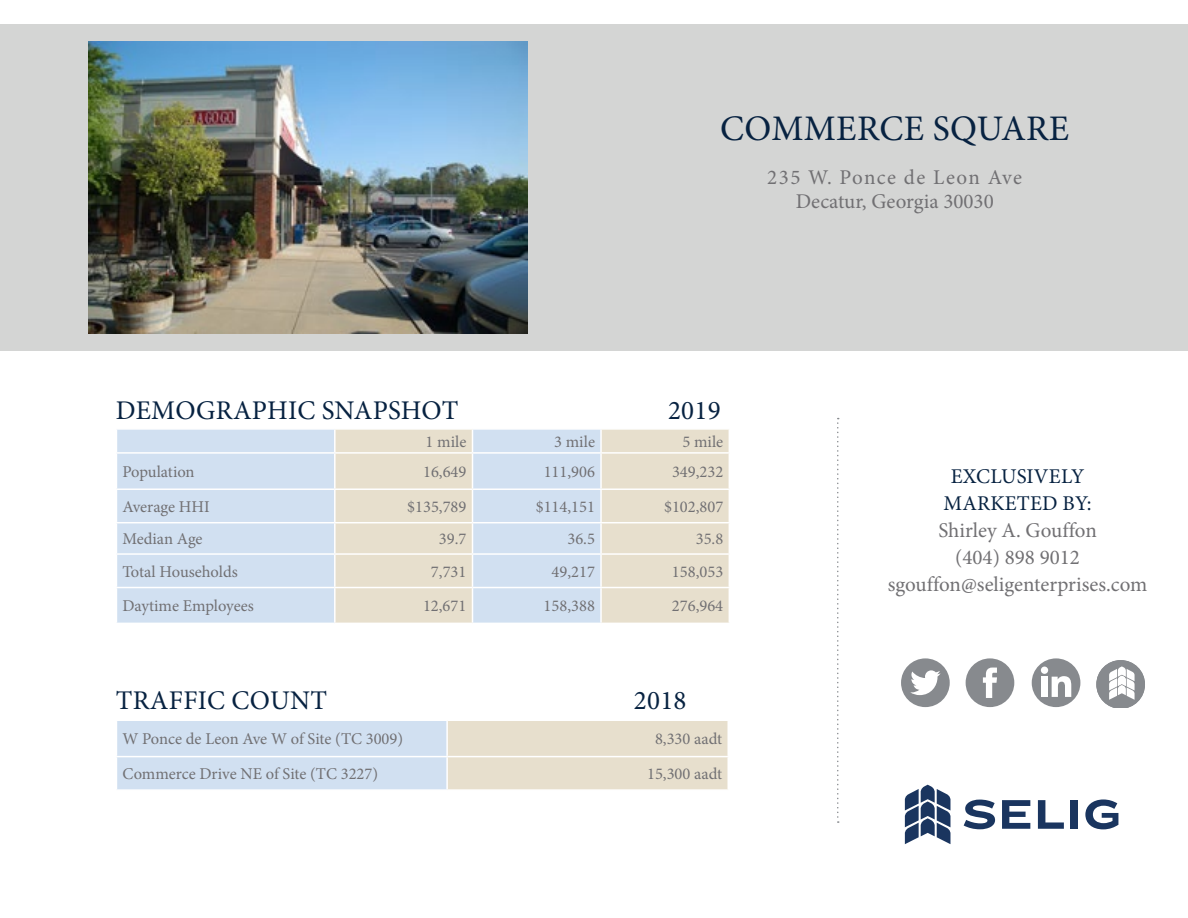
<style>
.page{position:relative;width:1188px;height:918px;background:#fff}
.page>*{position:absolute;margin:0;border:0;box-sizing:border-box;transform-origin:0 0}
.t1{font:36px "Minion Pro";letter-spacing:.01em;color:#072241}
.t2{font:27px "Minion Pro";letter-spacing:.01em;color:#072241}
.t3{font:21px/27px "Minion Pro";color:#717073;text-align:center}
.t4{font:21px/27px "Minion Pro";letter-spacing:.01em;color:#072241;text-align:center}
.t5{font:16.5px "Minion Pro";color:#717073}
</style>
<div class="page">
<div style="left:0;top:25px;width:1188px;height:326px;background:#d4d5d4"></div>
<svg style="left:837px;top:418px;width:2px;height:405px"></svg>
<svg style="left:964px;top:800px;width:31px;height:29px"></svg>
<svg style="left:1002px;top:800px;width:28px;height:29px"></svg>
<svg style="left:1038px;top:800px;width:26px;height:29px"></svg>
<div style="left:1070px;top:800px;width:8px;height:29px;background:#1a355f"></div>
<svg style="left:1085px;top:799px;width:33px;height:30px"></svg>
<svg style="left:905px;top:785px;width:46px;height:59px"></svg>
<div style="left:901px;top:658px;width:49px;height:49px;background:#878a8e;border-radius:50%"></div>
<svg style="left:910px;top:670px;width:31px;height:25px"></svg>
<div style="left:966px;top:658px;width:48px;height:49px;background:#878a8e;border-radius:50%"></div>
<svg style="left:983px;top:668px;width:14px;height:30px"></svg>
<div style="left:1032px;top:658px;width:48px;height:49px;background:#878a8e;border-radius:50%"></div>
<div style="left:1041px;top:677px;width:7px;height:20px;background:#fff"></div>
<div style="left:1041px;top:667px;width:7px;height:7px;background:#fff;border-radius:50%"></div>
<svg style="left:1052px;top:676px;width:19px;height:21px"></svg>
<svg style="left:1096px;top:660px;width:49px;height:48px"></svg>
<img style="left:88px;top:42px;width:440px;height:291px">
<div style="left:117px;top:430px;width:217px;height:193px;background:#d1e0f1"></div>
<svg style="left:336px;top:430px;width:393px;height:193px;background:#e0dfd8"></svg>
<svg style="left:472px;top:430px;width:1px;height:22px"></svg>
<hr style="left:600px;top:430px;width:2px;height:22px;background:#fff">
<hr style="left:116px;top:452px;width:219px;height:2px;background:#fff">
<hr style="left:335px;top:452px;width:137px;height:2px;background:#fff">
<hr style="left:472px;top:452px;width:129px;height:2px;background:#fff">
<hr style="left:472px;top:454px;width:1px;height:34px;background:#fff">
<hr style="left:601px;top:452px;width:129px;height:2px;background:#fff">
<hr style="left:600px;top:454px;width:2px;height:34px;background:#fff">
<hr style="left:116px;top:488px;width:219px;height:2px;background:#fff">
<hr style="left:335px;top:488px;width:137px;height:2px;background:#fff">
<hr style="left:472px;top:488px;width:129px;height:2px;background:#fff">
<hr style="left:472px;top:490px;width:1px;height:32px;background:#fff">
<hr style="left:601px;top:488px;width:129px;height:2px;background:#fff">
<hr style="left:600px;top:490px;width:2px;height:32px;background:#fff">
<hr style="left:116px;top:522px;width:219px;height:1px;background:#fff">
<hr style="left:335px;top:522px;width:137px;height:1px;background:#fff">
<hr style="left:472px;top:522px;width:129px;height:1px;background:#fff">
<hr style="left:472px;top:523px;width:1px;height:30px;background:#fff">
<hr style="left:601px;top:522px;width:129px;height:1px;background:#fff">
<hr style="left:600px;top:523px;width:2px;height:30px;background:#fff">
<hr style="left:116px;top:553px;width:219px;height:2px;background:#fff">
<hr style="left:335px;top:553px;width:137px;height:2px;background:#fff">
<hr style="left:472px;top:553px;width:129px;height:2px;background:#fff">
<hr style="left:472px;top:555px;width:1px;height:32px;background:#fff">
<hr style="left:601px;top:553px;width:129px;height:2px;background:#fff">
<hr style="left:600px;top:555px;width:2px;height:32px;background:#fff">
<hr style="left:116px;top:587px;width:219px;height:1px;background:#fff">
<hr style="left:335px;top:587px;width:137px;height:1px;background:#fff">
<hr style="left:472px;top:587px;width:129px;height:1px;background:#fff">
<hr style="left:472px;top:588px;width:1px;height:35px;background:#fff">
<hr style="left:601px;top:587px;width:129px;height:1px;background:#fff">
<hr style="left:600px;top:588px;width:2px;height:35px;background:#fff">
<svg style="left:117px;top:721px;width:611px;height:68px;background:#dbdfe0"></svg>
<hr style="left:446px;top:721px;width:2px;height:35px;background:#fff">
<hr style="left:116px;top:756px;width:331px;height:1px;background:#fff">
<hr style="left:447px;top:756px;width:282px;height:1px;background:#fff">
<hr style="left:446px;top:757px;width:2px;height:32px;background:#fff">
<h1 class="t1" style="left:720px;top:104px;width:351px">COMMERCE SQUARE</h1>
<p class="t3" style="left:767px;top:165px;width:256px;line-height:24px">235 W. Ponce de Leon Ave<br>Decatur, Georgia 30030</p>
<h2 class="t2" style="left:116px;top:392px;width:344px">DEMOGRAPHIC SNAPSHOT</h2>
<h2 class="t2" style="left:668px;top:392px;width:54px">2019</h2>
<p class="t5" style="left:426px;top:431px;width:42px">1 mile</p>
<p class="t5" style="left:554px;top:431px;width:42px">3 mile</p>
<p class="t5" style="left:682px;top:431px;width:42px">5 mile</p>
<p class="t5" style="left:122px;top:461px;width:74px">Population</p>
<p class="t5" style="left:423px;top:461px;width:45px">16,649</p>
<p class="t5" style="left:544px;top:461px;width:53px">111,906</p>
<p class="t5" style="left:672px;top:461px;width:53px">349,232</p>
<p class="t5" style="left:122px;top:496px;width:89px">Average HHI</p>
<p class="t5" style="left:407px;top:496px;width:61px">$135,789</p>
<p class="t5" style="left:536px;top:496px;width:61px">$114,151</p>
<p class="t5" style="left:664px;top:496px;width:61px">$102,807</p>
<p class="t5" style="left:122px;top:528px;width:82px">Median Age</p>
<p class="t5" style="left:439px;top:528px;width:29px">39.7</p>
<p class="t5" style="left:567px;top:528px;width:29px">36.5</p>
<p class="t5" style="left:696px;top:528px;width:29px">35.8</p>
<p class="t5" style="left:122px;top:560px;width:117px">Total Households</p>
<p class="t5" style="left:431px;top:560px;width:37px">7,731</p>
<p class="t5" style="left:552px;top:560px;width:45px">49,217</p>
<p class="t5" style="left:672px;top:560px;width:53px">158,053</p>
<p class="t5" style="left:122px;top:595px;width:133px">Daytime Employees</p>
<p class="t5" style="left:423px;top:595px;width:45px">12,671</p>
<p class="t5" style="left:544px;top:595px;width:53px">158,388</p>
<p class="t5" style="left:672px;top:595px;width:53px">276,964</p>
<h2 class="t2" style="left:116px;top:682px;width:213px">TRAFFIC COUNT</h2>
<h2 class="t2" style="left:634px;top:682px;width:54px">2018</h2>
<p class="t5" style="left:122px;top:728px;width:282px">W Ponce de Leon Ave W of Site (TC 3009)</p>
<p class="t5" style="left:655px;top:728px;width:69px">8,330 aadt</p>
<p class="t5" style="left:122px;top:763px;width:257px">Commerce Drive NE of Site (TC 3227)</p>
<p class="t5" style="left:647px;top:763px;width:77px">15,300 aadt</p>
<p class="t4" style="left:944px;top:463px;width:150px">EXCLUSIVELY<br>MARKETED BY:</p>
<p class="t3" style="left:888px;top:517px;width:261px">Shirley A. Gouffon<br>(404) 898 9012 sgouffon@seligenterprises.com</p>
</div>
